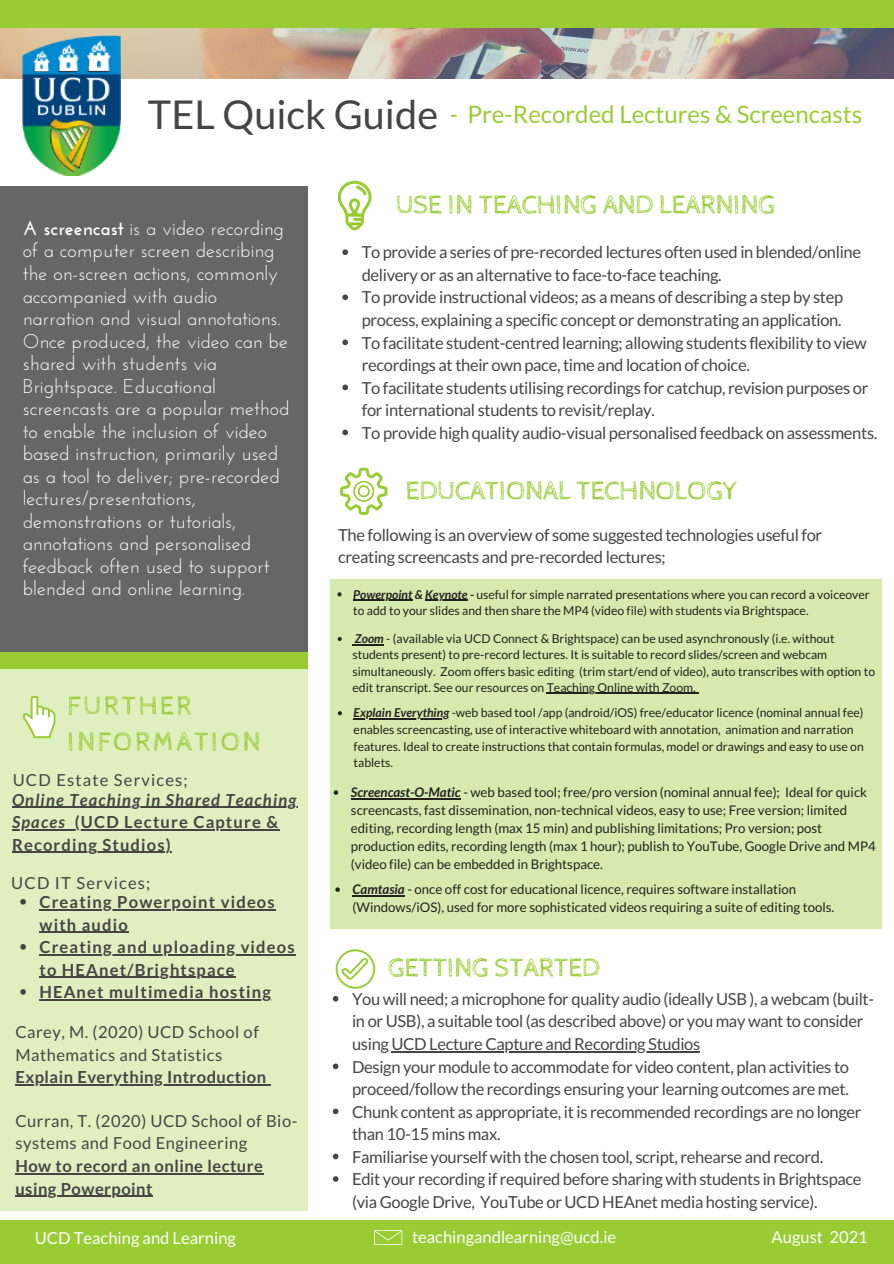
<style>
.page{position:relative;width:894px;height:1264px;background:#fff}
.page>*{position:absolute;margin:0;border:0;box-sizing:border-box;transform-origin:0 0}
.t1{font:26.55px "Cabin Sketch";color:#9c3}
.t2{font:26.55px/36px "Cabin Sketch";letter-spacing:.1em;color:#9c3}
.t3{font:24px "Lato";color:#9c3}
.t4{font:19.8px/22.5px "Josefin Sans";color:#fff}
.t5{font:16.5px/22.5px "Lato";letter-spacing:-.02em;color:#454545}
.t6{font:16.5px/22.5px "Lato";letter-spacing:.03em;color:#454545}
.t7{font:700 16.5px/22.5px "Lato";letter-spacing:.07em;color:#454545}
.t8{font:italic 700 16.5px/22.5px "Lato";letter-spacing:.07em;color:#454545}
.t9{font:16.5px "Lato";color:#fff}
.t10{font:16.5px "Lato";letter-spacing:.07em;color:#454545}
.t11{font:13.2px/18px "Lato";color:#222}
.t12{font:12.15px/16.6px "Lato";color:#222}
.s1{font-size:39.75px;color:#454545}
.s2{font-weight:700;font-style:italic}
.s3{font-weight:700}
.s4{font-style:normal}
</style>
<div class="page">
<div style="left:0;top:186px;width:307px;height:473px;background:#666"></div>
<div style="left:0;top:658px;width:307px;height:552px;background:#dfefbf"></div>
<svg style="left:342px;top:249px;width:6px;height:6px"></svg>
<svg style="left:342px;top:294px;width:6px;height:6px"></svg>
<svg style="left:342px;top:339px;width:6px;height:6px"></svg>
<svg style="left:342px;top:384px;width:6px;height:6px"></svg>
<svg style="left:342px;top:429px;width:6px;height:6px"></svg>
<div style="left:330px;top:579px;width:551px;height:349px;background:#d5eaac"></div>
<hr style="left:15px;top:1195px;width:138px;height:1px;background:#454545">
<hr style="left:353px;top:718px;width:96px;height:1px;background:#222">
<hr style="left:546px;top:693px;width:149px;height:1px;background:#222">
<hr style="left:425px;top:599px;width:42px;height:1px;background:#222">
<hr style="left:353px;top:599px;width:59px;height:1px;background:#222">
<hr style="left:15px;top:1084px;width:251px;height:1px;background:#454545">
<hr style="left:12px;top:851px;width:160px;height:2px;background:#454545">
<hr style="left:12px;top:829px;width:58px;height:1px;background:#454545">
<hr style="left:70px;top:829px;width:209px;height:1px;background:#454545">
<hr style="left:69px;top:806px;width:229px;height:2px;background:#454545">
<hr style="left:12px;top:806px;width:57px;height:2px;background:#454545">
<hr style="left:39px;top:999px;width:233px;height:1px;background:#454545">
<hr style="left:39px;top:976px;width:197px;height:1px;background:#454545">
<hr style="left:39px;top:954px;width:257px;height:1px;background:#454545">
<hr style="left:39px;top:909px;width:237px;height:1px;background:#454545">
<hr style="left:391px;top:1051px;width:308px;height:1px;background:#454545">
<div style="left:0;top:652px;width:307px;height:17px;background:#9c3"></div>
<hr style="left:39px;top:931px;width:90px;height:1px;background:#454545">
<hr style="left:15px;top:1173px;width:248px;height:1px;background:#454545">
<svg style="left:352px;top:644px;width:32px;height:1px"></svg>
<hr style="left:351px;top:798px;width:109px;height:1px;background:#222">
<hr style="left:352px;top:895px;width:53px;height:1px;background:#222">
<img style="left:0;top:27px;width:893px;height:52px">
<img style="left:23px;top:35px;width:98px;height:141px">
<div style="left:0;top:0;width:893px;height:27px;background:#9c3"></div>
<svg style="left:338px;top:181px;width:33px;height:49px"></svg>
<svg style="left:23px;top:696px;width:33px;height:42px"></svg>
<svg style="left:333px;top:790px;width:5px;height:4px"></svg>
<svg style="left:335px;top:887px;width:5px;height:4px"></svg>
<svg style="left:333px;top:996px;width:5px;height:5px"></svg>
<svg style="left:333px;top:1063px;width:5px;height:6px"></svg>
<svg style="left:333px;top:1108px;width:5px;height:6px"></svg>
<svg style="left:333px;top:1153px;width:5px;height:6px"></svg>
<svg style="left:333px;top:1176px;width:5px;height:5px"></svg>
<div style="left:0;top:1219px;width:893px;height:44px;background:#9c3"></div>
<svg style="left:374px;top:1230px;width:28px;height:14px"></svg>
<svg style="left:20px;top:899px;width:6px;height:5px"></svg>
<svg style="left:20px;top:944px;width:6px;height:5px"></svg>
<svg style="left:20px;top:989px;width:6px;height:5px"></svg>
<svg style="left:340px;top:467px;width:47px;height:48px"></svg>
<svg style="left:337px;top:592px;width:4px;height:4px"></svg>
<svg style="left:337px;top:637px;width:4px;height:4px"></svg>
<svg style="left:337px;top:711px;width:5px;height:4px"></svg>
<svg style="left:335px;top:949px;width:40px;height:39px"></svg>
<h1 class="t3" style="left:148px;top:99px;width:715px"><span class="s1">TEL Quick Guide</span> - Pre-Recorded Lectures &amp; Screencasts</h1>
<h2 class="t1" style="left:395px;top:190px;width:380px">USE IN TEACHING AND LEARNING</h2>
<p class="t5" style="left:361px;top:241px;width:517px">To provide a series of pre-recorded lectures often used in blended/online delivery or as an alternative to face-to-face teaching.<br>To provide instructional videos; as a means of describing a step by step process, explaining a specific concept or demonstrating an application.<br>To facilitate student-centred learning; allowing students flexibility to view recordings at their own pace, time and location of choice.<br>To facilitate students utilising recordings for catchup, revision purposes or for international students to revisit/replay.<br>To provide high quality audio-visual personalised feedback on assessments.</p>
<h2 class="t1" style="left:406px;top:475px;width:334px">EDUCATIONAL TECHNOLOGY</h2>
<p class="t5" style="left:338px;top:523px;width:485px">The following is an overview of some suggested technologies useful for creating screencasts and pre-recorded lectures;</p>
<p class="t12" style="left:353px;top:585px;width:518px"><span class="s2">Powerpoint &amp; Keynote -</span> useful for simple narrated presentations where you can record a voiceover to add to your slides and then share the MP4 (video file) with students via Brightspace.</p>
<p class="t12" style="left:352px;top:630px;width:524px;line-height:16.2px"><span class="s2">Zoom</span> - (available via UCD Connect &amp; Brightspace) can be used asynchronously (i.e. without students present) to pre-record lectures. It is suitable to record slides/screen and webcam simultaneously. Zoom offers basic editing (trim start/end of video), auto transcribes with option to edit transcript. See our resources on Teaching Online with Zoom.</p>
<p class="t12" style="left:353px;top:704px;width:511px"><span class="s2">Explain Everything</span> -web based tool /app (android/iOS) free/educator licence (nominal annual fee) enables screencasting, use of interactive whiteboard with annotation, animation and narration features. Ideal to create instructions that contain formulas, model or drawings and easy to use on tablets.</p>
<p class="t11" style="left:351px;top:783px;width:526px"><span class="s2">Screencast-O-Matic</span> - web based tool; free/pro version (nominal annual fee); Ideal for quick screencasts, fast dissemination, non-technical videos, easy to use; Free version; limited editing, recording length (max 15 min) and publishing limitations; Pro version; post production edits, recording length (max 1 hour); publish to YouTube, Google Drive and MP4 (video file) can be embedded in Brightspace.</p>
<p class="t11" style="left:352px;top:880px;width:483px"><span class="s2">Camtasia</span> - once off cost for educational licence, requires software installation (Windows/iOS), used for more sophisticated videos requiring a suite of editing tools.</p>
<p class="t4" style="left:23px;top:219px;width:268px"><span class="s3">A screencast</span> is a video recording of a computer screen describing the on-screen actions, commonly accompanied with audio narration and visual annotations.<br>Once produced, the video can be shared with students via<br>Brightspace. Educational screencasts are a popular method to enable the inclusion of video based instruction, primarily used as a tool to deliver; pre-recorded lectures/presentations, demonstrations or tutorials, annotations and personalised feedback often used to support blended and online learning.</p>
<h2 class="t2" style="left:68px;top:688px;width:194px">FURTHER<br>INFORMATION</h2>
<p class="t10" style="left:13px;top:770px;width:176px">UCD Estate Services;</p>
<p class="t8" style="left:12px;top:788px;width:286px">Online Teaching in Shared Teaching<br>Spaces <span class="s4">(UCD Lecture Capture &amp;<br>Recording Studios)</span></p>
<p class="t10" style="left:11px;top:872px;width:140px">UCD IT Services;</p>
<p class="t7" style="left:39px;top:890px;width:237px">Creating Powerpoint videos with audio</p>
<p class="t7" style="left:39px;top:935px;width:257px">Creating and uploading videos to HEAnet/Brightspace</p>
<p class="t7" style="left:39px;top:980px;width:233px">HEAnet multimedia hosting</p>
<p class="t6" style="left:15px;top:1020px;width:252px">Carey, M. (2020) UCD School of<br>Mathematics and Statistics<br><span class="s3">Explain Everything Introduction</span></p>
<p class="t6" style="left:15px;top:1109px;width:283px">Curran, T. (2020) UCD School of Bio&shy;systems and Food Engineering<br><span class="s3">How to record an online lecture using Powerpoint</span></p>
<p class="t9" style="left:35px;top:1227px;width:203px">UCD Teaching and Learning</p>
<p class="t9" style="left:412px;top:1226px;width:206px">teachingandlearning@ucd.ie</p>
<p class="t9" style="left:771px;top:1226px;width:98px">August 2021</p>
<h2 class="t1" style="left:388px;top:952px;width:213px">GETTING STARTED</h2>
<p class="t5" style="left:352px;top:987px;width:523px">You will need; a microphone for quality audio (ideally USB ), a webcam (built&shy;in or USB), a suitable tool (as described above) or you may want to consider using UCD Lecture Capture and Recording Studios<br>Design your module to accommodate for video content, plan activities to proceed/follow the recordings ensuring your learning outcomes are met.<br>Chunk content as appropriate, it is recommended recordings are no longer than 10-15 mins max.<br>Familiarise yourself with the chosen tool, script, rehearse and record.<br>Edit your recording if required before sharing with students in Brightspace (via Google Drive, YouTube or UCD HEAnet media hosting service).</p>
</div>
